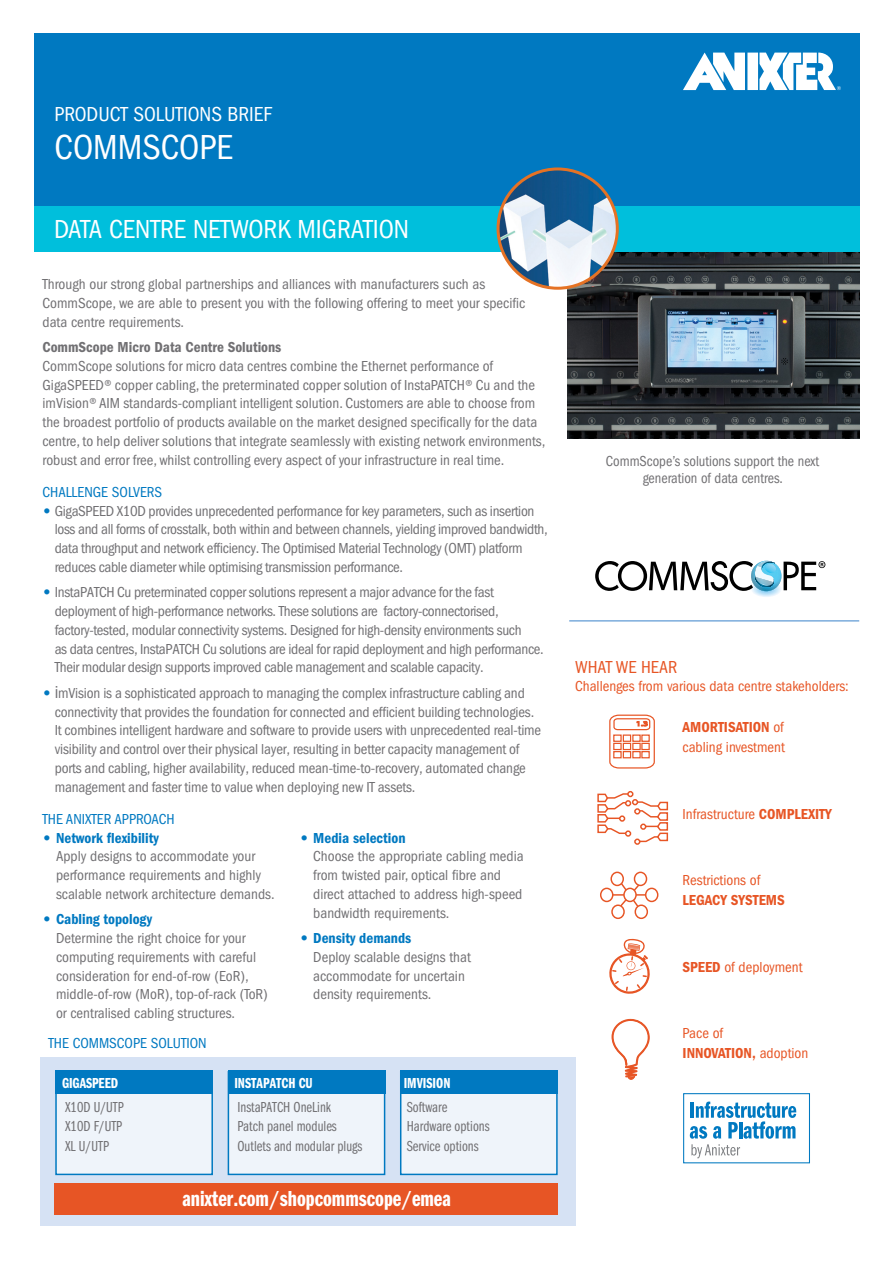
<style>
.page{position:relative;width:893px;height:1263px;background:#fff}
.page>*{position:absolute;margin:0;border:0;box-sizing:border-box;transform-origin:0 0}
.t1{font:condensed 36px "ITC Franklin Gothic Std";color:#fff}
.t2{font:condensed 27px "ITC Franklin Gothic Std";color:#fff}
.t3{font:22.5px "ITC Franklin Gothic Std Dm Cp";color:#fff}
.t4{font:condensed 21px "ITC Franklin Gothic Std";color:#fff}
.t5{font:condensed 18px "ITC Franklin Gothic Std";color:#e75525}
.t6{font:condensed 15px/18.8px "ITC Franklin Gothic Std";letter-spacing:-.01em;color:#717073}
.t7{font:condensed 15px "ITC Franklin Gothic Std";color:#e75525}
.t8{font:15px/19.5px "ITC Franklin Gothic Std Bk Cp";color:#717073}
.t9{font:15px "ITC Franklin Gothic Std Dm Cd";color:#0079c1}
.t10{font:condensed 15px/16.5px "ITC Franklin Gothic Std";letter-spacing:-.01em;color:#717073;text-align:center;scale:.95 1}
.t11{font:condensed 15px "ITC Franklin Gothic Std";color:#0079c1}
.t12{font:15px "ITC Franklin Gothic Std Dm Cd";color:#e75525}
.t13{font:15px "ITC Franklin Gothic Std Dm Cd";color:#717073}
.t14{font:15px "ITC Franklin Gothic Std Dm Cp";color:#fff}
.s1{font-family:"ITC Franklin Gothic Std Hvy";font-stretch:normal;color:#0079c1}
.s2{font-size:18px}
.s3{font-family:"ITC Franklin Gothic Std Hvy"}
.s4{font-family:"ITC Franklin Gothic Std";font-stretch:condensed}
.s5{font-family:"ITC Franklin Gothic Std Dm Cd";font-stretch:normal}
</style>
<div class="page">
<img style="left:567px;top:251px;width:292px;height:187px">
<div style="left:34px;top:34px;width:825px;height:172px;background:#0079c1"></div>
<div style="left:34px;top:206px;width:825px;height:45px;background:#00bfdc"></div>
<img style="left:498px;top:169px;width:119px;height:119px;border-radius:60px">
<div style="left:497px;top:167px;width:122px;height:123px;border:3px solid #e57224;border-radius:50%"></div>
<div style="left:747px;top:53px;width:11px;height:37px;background:#fff"></div>
<svg style="left:683px;top:53px;width:62px;height:37px"></svg>
<svg style="left:759px;top:53px;width:82px;height:37px"></svg>
<div style="left:683px;top:1093px;width:127px;height:70px;border:1px solid #0079c1"></div>
<svg style="left:690px;top:1101px;width:106px;height:57px"></svg>
<svg style="left:611px;top:1019px;width:39px;height:61px"></svg>
<svg style="left:609px;top:938px;width:41px;height:56px"></svg>
<hr style="left:604px;top:894px;width:49px;height:2px;background:#e75525">
<svg style="left:615px;top:877px;width:30px;height:37px"></svg>
<div style="left:601px;top:888px;width:12px;height:13px;background:#fff;border-radius:50%"></div>
<div style="left:600px;top:888px;width:13px;height:14px;border:1px solid #e75525;border-radius:50%"></div>
<div style="left:646px;top:888px;width:12px;height:13px;background:#fff;border-radius:50%"></div>
<div style="left:645px;top:888px;width:13px;height:14px;border:1px solid #e75525;border-radius:50%"></div>
<svg style="left:612px;top:905px;width:12px;height:13px"></svg>
<div style="left:611px;top:904px;width:14px;height:15px;border:1px solid #e75525;border-radius:50%"></div>
<svg style="left:635px;top:905px;width:12px;height:13px"></svg>
<div style="left:635px;top:904px;width:13px;height:15px;border:1px solid #e75525;border-radius:50%"></div>
<svg style="left:611px;top:872px;width:12px;height:13px"></svg>
<div style="left:610px;top:871px;width:14px;height:15px;border:1px solid #e75525;border-radius:50%"></div>
<svg style="left:634px;top:872px;width:12px;height:13px"></svg>
<div style="left:634px;top:871px;width:13px;height:15px;border:1px solid #e75525;border-radius:50%"></div>
<svg style="left:624px;top:888px;width:12px;height:13px"></svg>
<div style="left:623px;top:888px;width:14px;height:14px;border:1px solid #e75525;border-radius:50%"></div>
<svg style="left:597px;top:791px;width:72px;height:53px"></svg>
<div style="left:634px;top:838px;width:6px;height:7px;border:1px solid #e75525;border-radius:50%"></div>
<svg style="left:609px;top:714px;width:46px;height:55px"></svg>
<div style="left:40px;top:1057px;width:535px;height:169px;background:#d6e2f4"></div>
<div style="left:56px;top:1072px;width:156px;height:102px;background:#eff4fa"></div>
<div style="left:55px;top:1071px;width:158px;height:104px;border:2px solid #0079c1"></div>
<div style="left:228px;top:1072px;width:157px;height:102px;background:#eff4fa"></div>
<div style="left:228px;top:1071px;width:157px;height:104px;border:2px solid #0079c1"></div>
<div style="left:401px;top:1072px;width:156px;height:102px;background:#eff4fa"></div>
<div style="left:400px;top:1071px;width:158px;height:104px;border:2px solid #0079c1"></div>
<div style="left:55px;top:1070px;width:158px;height:24px;background:#0079c1"></div>
<div style="left:228px;top:1070px;width:157px;height:24px;background:#0079c1"></div>
<div style="left:400px;top:1070px;width:158px;height:24px;background:#0079c1"></div>
<div style="left:55px;top:1183px;width:503px;height:31px;background:#e75525"></div>
<hr style="left:569px;top:620px;width:290px;height:2px;background:#7cacdc">
<svg style="left:595px;top:560px;width:230px;height:37px"></svg>
<h3 class="t4" style="left:55px;top:102px;width:219px">PRODUCT SOLUTIONS BRIEF</h3>
<h1 class="t1" style="left:55px;top:127px;width:180px">COMMSCOPE</h1>
<h2 class="t2" style="left:54px;top:214px;width:357px">DATA CENTRE NETWORK MIGRATION</h2>
<p class="t6" style="left:43px;top:275px;width:484px">Through our strong global partnerships and alliances with manufacturers such as<br>CommScope, we are able to present you with the following offering to meet your specific data centre requirements.</p>
<p class="t13" style="left:43px;top:338px;width:240px">CommScope Micro Data Centre Solutions</p>
<p class="t6" style="left:43px;top:357px;width:504px">CommScope solutions for micro data centres combine the Ethernet performance of GigaSPEED® copper cabling, the preterminated copper solution of InstaPATCH® Cu and the imVision® AIM standards-compliant intelligent solution. Customers are able to choose from the broadest portfolio of products available on the market designed specifically for the data centre, to help deliver solutions that integrate seamlessly with existing network environments, robust and error free, whilst controlling every aspect of your infrastructure in real time.</p>
<p class="t11" style="left:43px;top:483px;width:121px">CHALLENGE SOLVERS</p>
<p class="t6" style="left:55px;top:501px;width:495px;text-indent:-12px"><span class="s1">•</span> GigaSPEED X10D provides unprecedented performance for key parameters, such as insertion loss and all forms of crosstalk, both within and between channels, yielding improved bandwidth, data throughput and network efficiency. The Optimised Material Technology (OMT) platform reduces cable diameter while optimising transmission performance.</p>
<p class="t6" style="left:55px;top:583px;width:491px;text-indent:-12px"><span class="s1">•</span> InstaPATCH Cu preterminated copper solutions represent a major advance for the fast deployment of high-performance networks. These solutions are factory-connectorised, factory-tested, modular connectivity systems. Designed for high-density environments such<br>as data centres, InstaPATCH Cu solutions are ideal for rapid deployment and high performance.<br>Their modular design supports improved cable management and scalable capacity.</p>
<p class="t6" style="left:55px;top:684px;width:488px;text-indent:-12px"><span class="s1">•</span> <span class="s2">i</span>mVision is a sophisticated approach to managing the complex infrastructure cabling and connectivity that provides the foundation for connected and efficient building technologies.<br>It combines intelligent hardware and software to provide users with unprecedented real-time visibility and control over their physical layer, resulting in better capacity management of ports and cabling, higher availability, reduced mean-time-to-recovery, automated change management and faster time to value when deploying new IT assets.</p>
<p class="t11" style="left:43px;top:810px;width:134px">THE ANIXTER APPROACH</p>
<p class="t9" style="left:43px;top:829px;width:118px"><span class="s3">•</span> Network flexibility</p>
<p class="t6" style="left:56px;top:847px;width:220px">Apply designs to accommodate your performance requirements and highly scalable network architecture demands.</p>
<p class="t9" style="left:43px;top:911px;width:111px"><span class="s3">•</span> Cabling topology</p>
<p class="t6" style="left:56px;top:929px;width:213px">Determine the right choice for your computing requirements with careful consideration for end-of-row (EoR), middle-of-row (MoR), top-of-rack (ToR) or centralised cabling structures.</p>
<p class="t9" style="left:300px;top:829px;width:107px"><span class="s3">•</span> Media selection</p>
<p class="t6" style="left:313px;top:847px;width:212px">Choose the appropriate cabling media from twisted pair, optical fibre and direct attached to address high-speed bandwidth requirements.</p>
<p class="t9" style="left:300px;top:929px;width:113px"><span class="s3">•</span> Density demands</p>
<p class="t6" style="left:313px;top:948px;width:159px">Deploy scalable designs that accommodate for uncertain density requirements.</p>
<p class="t11" style="left:49px;top:1034px;width:160px">THE COMMSCOPE SOLUTION</p>
<p class="t14" style="left:62px;top:1074px;width:58px">GIGASPEED</p>
<p class="t14" style="left:234px;top:1074px;width:80px">INSTAPATCH CU</p>
<p class="t14" style="left:404px;top:1074px;width:48px">IMVISION</p>
<p class="t8" style="left:65px;top:1097px;width:60px;text-align:justify">X10D U/UTP X10D F/UTP XL U/UTP</p>
<p class="t8" style="left:237px;top:1097px;width:127px">InstaPATCH OneLink<br>Patch panel modules<br>Outlets and modular plugs</p>
<p class="t8" style="left:407px;top:1097px;width:84px">Software<br>Hardware options<br>Service options</p>
<h3 class="t3" style="left:182px;top:1186px;width:270px">anixter.com/shopcommscope/emea</h3>
<p class="t10" style="left:606px;top:453px;width:226px">CommScope’s solutions support the next generation of data centres.</p>
<p class="t5" style="left:575px;top:657px;width:104px">WHAT WE HEAR</p>
<p class="t7" style="left:575px;top:678px;width:275px">Challenges from various data centre stakeholders:</p>
<p class="t12" style="left:683px;top:719px;width:103px">AMORTISATION <span class="s4">of</span></p>
<p class="t7" style="left:683px;top:738px;width:104px">cabling investment</p>
<p class="t7" style="left:683px;top:805px;width:151px">Infrastructure <span class="s5">COMPLEXITY</span></p>
<p class="t7" style="left:683px;top:872px;width:79px">Restrictions of</p>
<p class="t12" style="left:683px;top:891px;width:104px">LEGACY SYSTEMS</p>
<p class="t7" style="left:683px;top:958px;width:121px"><span class="s5">SPEED</span> of deployment</p>
<p class="t7" style="left:683px;top:1025px;width:42px">Pace of</p>
<p class="t12" style="left:683px;top:1044px;width:127px">INNOVATION, <span class="s4">adoption</span></p>
</div>
